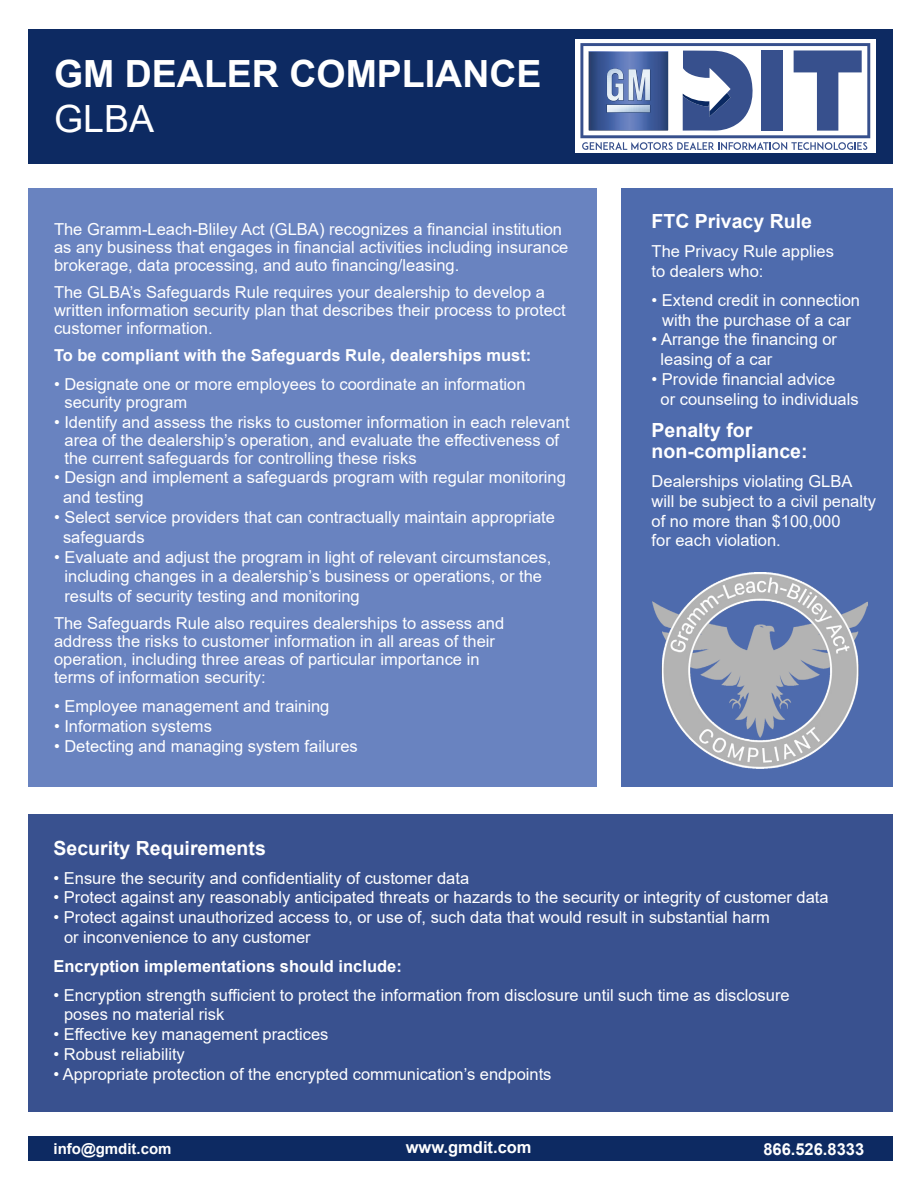
<style>
.page{position:relative;width:918px;height:1188px;background:#fff}
.page>*{position:absolute;margin:0;border:0;box-sizing:border-box;transform-origin:0 0}
.t1{font:700 37.5px "Arial";color:#fff}
.t2{font:37.5px "Arial";color:#fff}
.t3{font:700 19.5px "Arial";color:#fff}
.t4{font:16.5px/18px "Arial";color:#fff}
.t5{font:700 16.5px "Arial";color:#fff}
.t6{font:700 15px "Arial";color:#fff}
</style>
<div class="page">
<div style="left:28px;top:29px;width:865px;height:134px;background:#0d2a62"></div>
<div style="left:28px;top:814px;width:865px;height:298px;background:#39518f"></div>
<div style="left:28px;top:188px;width:569px;height:599px;background:#6983c0"></div>
<div style="left:28px;top:1137px;width:865px;height:24px;background:#0d2a62"></div>
<div style="left:621px;top:188px;width:272px;height:599px;background:#4e6bad"></div>
<img style="left:653px;top:572px;width:214px;height:197px">
<div style="left:575px;top:39px;width:301px;height:114px;background:#fff"></div>
<svg style="left:580px;top:43px;width:290px;height:107px"></svg>
<p class="t1" style="left:54px;top:48px;width:489px">GM DEALER COMPLIANCE</p>
<p class="t2" style="left:54px;top:93px;width:102px">GLBA</p>
<p class="t4" style="left:54px;top:220px;width:516px">The Gramm-Leach-Bliley Act (GLBA) recognizes a financial institution as any business that engages in financial activities including insurance brokerage, data processing, and auto financing/leasing.</p>
<p class="t4" style="left:54px;top:283px;width:513px">The GLBA’s Safeguards Rule requires your dealership to develop a written information security plan that describes their process to protect customer information.</p>
<p class="t5" style="left:54px;top:343px;width:479px">To be compliant with the Safeguards Rule, dealerships must:</p>
<p class="t4" style="left:54px;top:375px;width:473px">• Designate one or more employees to coordinate an information</p>
<p class="t4" style="left:64px;top:393px;width:124px">security program</p>
<p class="t4" style="left:54px;top:413px;width:517px">• Identify and assess the risks to customer information in each relevant</p>
<p class="t4" style="left:64px;top:431px;width:496px">area of the dealership’s operation, and evaluate the effectiveness of</p>
<p class="t4" style="left:64px;top:449px;width:354px">the current safeguards for controlling these risks</p>
<p class="t4" style="left:54px;top:468px;width:513px">• Design and implement a safeguards program with regular monitoring</p>
<p class="t4" style="left:63px;top:488px;width:82px">and testing</p>
<p class="t4" style="left:54px;top:508px;width:502px">• Select service providers that can contractually maintain appropriate</p>
<p class="t4" style="left:63px;top:528px;width:83px">safeguards</p>
<p class="t4" style="left:54px;top:548px;width:499px">• Evaluate and adjust the program in light of relevant circumstances,</p>
<p class="t4" style="left:64px;top:567px;width:479px">including changes in a dealership’s business or operations, or the</p>
<p class="t4" style="left:64px;top:587px;width:297px">results of security testing and monitoring</p>
<p class="t4" style="left:54px;top:614px;width:452px">The Safeguards Rule also requires dealerships to assess and</p>
<p class="t4" style="left:54px;top:632px;width:443px">address the risks to customer information in all areas of their</p>
<p class="t4" style="left:54px;top:650px;width:427px">operation, including three areas of particular importance in</p>
<p class="t4" style="left:54px;top:668px;width:213px">terms of information security:</p>
<p class="t4" style="left:54px;top:697px;width:277px">• Employee management and training</p>
<p class="t4" style="left:54px;top:717px;width:159px">• Information systems</p>
<p class="t4" style="left:54px;top:737px;width:305px">• Detecting and managing system failures</p>
<p class="t3" style="left:652px;top:208px;width:162px">FTC Privacy Rule</p>
<p class="t4" style="left:652px;top:242px;width:184px">The Privacy Rule applies</p>
<p class="t4" style="left:652px;top:262px;width:113px">to dealers who:</p>
<p class="t4" style="left:652px;top:291px;width:210px">• Extend credit in connection</p>
<p class="t4" style="left:662px;top:311px;width:190px">with the purchase of a car</p>
<p class="t4" style="left:652px;top:330px;width:187px">• Arrange the financing or</p>
<p class="t4" style="left:661px;top:350px;width:113px">leasing of a car</p>
<p class="t4" style="left:652px;top:370px;width:185px">• Provide financial advice</p>
<p class="t4" style="left:661px;top:390px;width:200px">or counseling to individuals</p>
<p class="t3" style="left:652px;top:417px;width:102px">Penalty for</p>
<p class="t3" style="left:652px;top:438px;width:158px">non-compliance:</p>
<p class="t4" style="left:652px;top:471px;width:226px;line-height:19.8px">Dealerships violating GLBA will be subject to a civil penalty of no more than $100,000</p>
<p class="t4" style="left:652px;top:531px;width:131px">for each violation.</p>
<p class="t3" style="left:54px;top:834px;width:214px">Security Requirements</p>
<p class="t4" style="left:54px;top:869px;width:417px">• Ensure the security and confidentiality of customer data</p>
<p class="t4" style="left:54px;top:888px;width:777px">• Protect against any reasonably anticipated threats or hazards to the security or integrity of customer data</p>
<p class="t4" style="left:54px;top:908px;width:718px">• Protect against unauthorized access to, or use of, such data that would result in substantial harm</p>
<p class="t4" style="left:64px;top:928px;width:248px">or inconvenience to any customer</p>
<p class="t5" style="left:54px;top:954px;width:350px">Encryption implementations should include:</p>
<p class="t4" style="left:54px;top:986px;width:738px">• Encryption strength sufficient to protect the information from disclosure until such time as disclosure</p>
<p class="t4" style="left:64px;top:1005px;width:162px">poses no material risk</p>
<p class="t4" style="left:54px;top:1025px;width:277px">• Effective key management practices</p>
<p class="t4" style="left:54px;top:1045px;width:133px">• Robust reliability</p>
<p class="t4" style="left:54px;top:1065px;width:500px">• Appropriate protection of the encrypted communication’s endpoints</p>
<p class="t6" style="left:54px;top:1138px;width:119px">info@gmdit.com</p>
<p class="t5" style="left:406px;top:1136px;width:127px">www.gmdit.com</p>
<p class="t5" style="left:763px;top:1137px;width:102px">866.526.8333</p>
</div>
